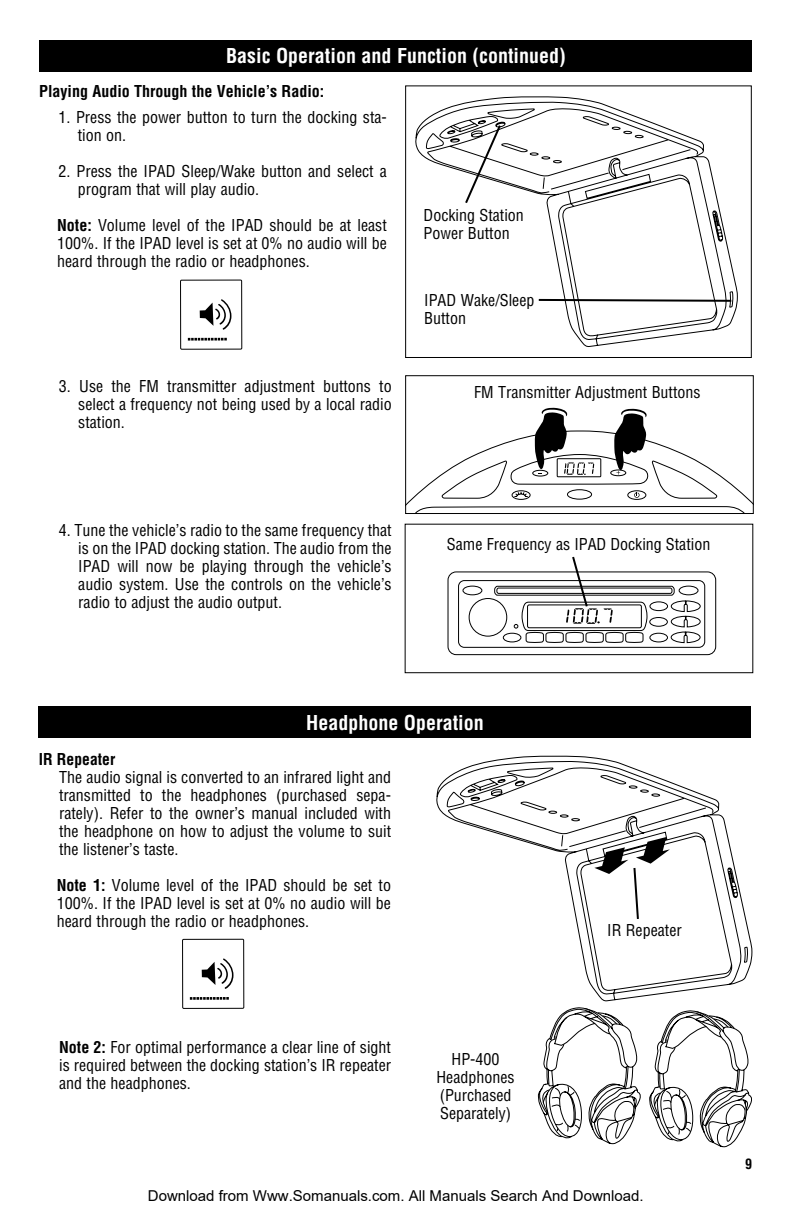
<style>
.page{position:relative;width:792px;height:1224px;background:#fff}
.page>*{position:absolute;margin:0;border:0;box-sizing:border-box;transform-origin:0 0}
.t1{font:700 condensed 20px "Helvetica";color:#fff}
.t2{font:condensed 16px/18px "Helvetica";color:#000;text-align:justify}
.t3{font:700 condensed 16px "Helvetica";color:#000}
.t4{font:15px "Arial";color:#000}
.t5{font:700 condensed 14px "Helvetica";color:#000}
.s1{font-weight:700}
</style>
<div class="page">
<div style="left:39px;top:706px;width:712px;height:32px;background:#000"></div>
<svg style="left:202px;top:958px;width:31px;height:31px"></svg>
<svg style="left:190px;top:997px;width:39px;height:3px"></svg>
<div style="left:182px;top:939px;width:62px;height:70px;border:1px solid #000"></div>
<svg style="left:200px;top:299px;width:31px;height:31px"></svg>
<svg style="left:188px;top:338px;width:39px;height:3px"></svg>
<div style="left:180px;top:280px;width:62px;height:70px;border:1px solid #000"></div>
<svg style="left:436px;top:755px;width:317px;height:246px"></svg>
<svg style="left:594px;top:837px;width:76px;height:84px"></svg>
<svg style="left:538px;top:1007px;width:214px;height:141px"></svg>
<div style="left:40px;top:40px;width:712px;height:31px;background:#000"></div>
<svg style="left:407px;top:408px;width:345px;height:104px"></svg>
<div style="left:405px;top:375px;width:349px;height:139px;border:1px solid #000"></div>
<div style="left:405px;top:524px;width:348px;height:149px;border:1px solid #000"></div>
<svg style="left:447px;top:556px;width:269px;height:99px"></svg>
<div style="left:405px;top:85px;width:347px;height:273px;border:1px solid #000"></div>
<svg style="left:415px;top:96px;width:323px;height:251px"></svg>
<p class="t1" style="left:226px;top:44px;width:341px">Basic Operation and Function (continued)</p>
<p class="t3" style="left:39px;top:82px;width:287px">Playing Audio Through the Vehicle’s Radio:</p>
<p class="t2" style="left:78px;top:108px;width:311px;text-indent:-19px">1. Press the power button to turn the docking sta&shy;tion on.</p>
<p class="t2" style="left:78px;top:162px;width:311px;text-indent:-19px">2. Press the IPAD Sleep/Wake button and select a program that will play audio.</p>
<p class="t2" style="left:57px;top:216px;width:331px"><span class="s1">Note:</span> Volume level of the IPAD should be at least 100%. If the IPAD level is set at 0% no audio will be heard through the radio or headphones.</p>
<p class="t2" style="left:424px;top:206px;width:102px">Docking Station<br>Power Button</p>
<p class="t2" style="left:424px;top:290px;width:112px">IPAD Wake/Sleep<br>Button</p>
<p class="t2" style="left:78px;top:377px;width:315px;text-indent:-19px">3. Use the FM transmitter adjustment buttons to select a frequency not being used by a local radio station.</p>
<p class="t2" style="left:78px;top:521px;width:315px;text-indent:-19px">4. Tune the vehicle’s radio to the same frequency that is on the IPAD docking station. The audio from the IPAD will now be playing through the vehicle’s audio system. Use the controls on the vehicle’s radio to adjust the audio output.</p>
<p class="t2" style="left:474px;top:383px;width:228px">FM Transmitter Adjustment Buttons</p>
<p class="t2" style="left:447px;top:535px;width:265px">Same Frequency as IPAD Docking Station</p>
<p class="t1" style="left:306px;top:710px;width:179px">Headphone Operation</p>
<p class="t3" style="left:39px;top:750px;width:78px">IR Repeater</p>
<p class="t2" style="left:59px;top:768px;width:334px">The audio signal is converted to an infrared light and transmitted to the headphones (purchased sepa&shy;rately). Refer to the owner’s manual included with the headphone on how to adjust the volume to suit the listener’s taste.</p>
<p class="t2" style="left:57px;top:876px;width:336px"><span class="s1">Note 1:</span> Volume level of the IPAD should be set to 100%. If the IPAD level is set at 0% no audio will be heard through the radio or headphones.</p>
<p class="t2" style="left:59px;top:1038px;width:333px"><span class="s1">Note 2:</span> For optimal performance a clear line of sight is required between the docking station’s IR repeater and the headphones.</p>
<p class="t2" style="left:437px;top:1049px;width:80px;text-align:center">HP-400<br>Headphones (Purchased<br>Separately)</p>
<p class="t2" style="left:607px;top:921px;width:76px">IR Repeater</p>
<p class="t4" style="left:148px;top:1187px;width:497px">Download from Www.Somanuals.com. All Manuals Search And Download.</p>
<p class="t5" style="left:745px;top:1156px;width:8px">9</p>
</div>
